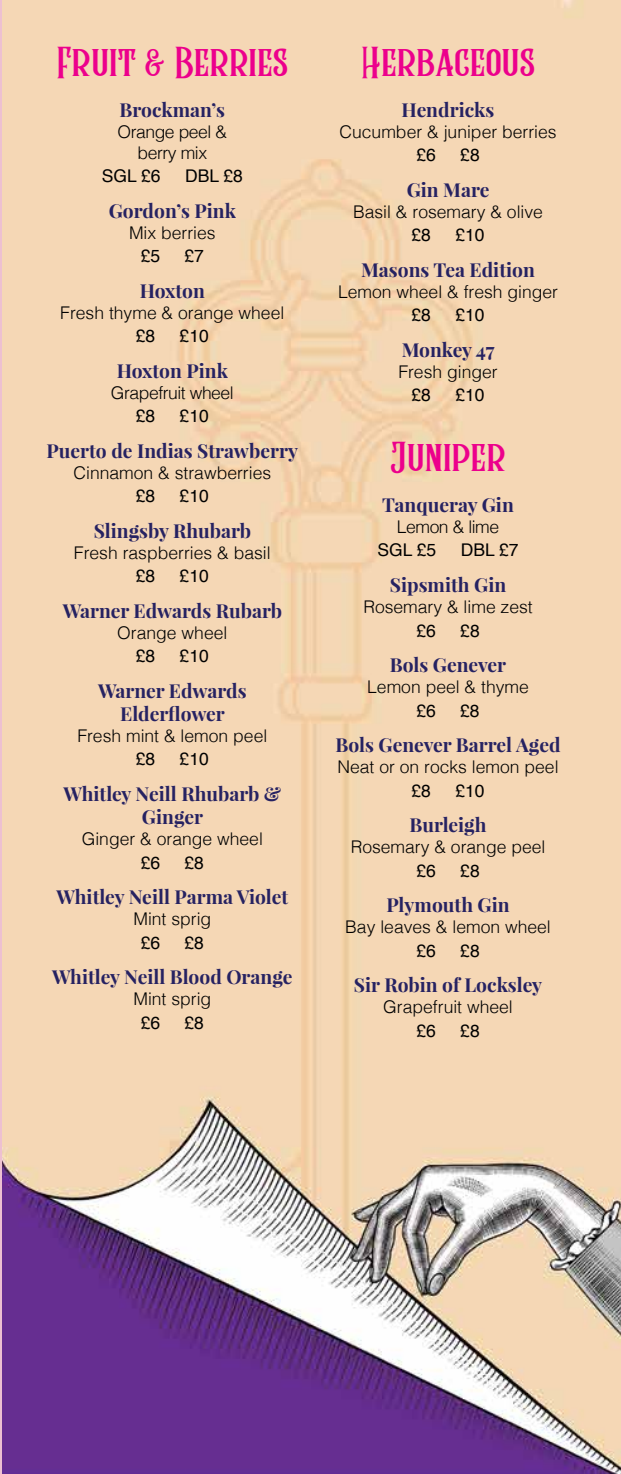
<style>
.page{position:relative;width:621px;height:1474px;background:#fff}
.page>*{position:absolute;margin:0;border:0;box-sizing:border-box;transform-origin:0 0}
.t1{font:42px "Rumble Brave";color:#ec008c}
.t2{font:700 19.25px/23.1px "Playfair Display";color:#262262;text-align:center}
.t3{font:300 17.5px "Helvetica";color:#000}
.t4{font:17.5px "Helvetica";color:#000}
.t5{font:300 17.5px/21px "Helvetica";letter-spacing:-.025em;color:#000;text-align:center}
</style>
<div class="page">
<img style="left:0;top:0;width:620px;height:1473px">
<h1 class="t1" style="left:57px;top:37px;width:233px">Fruit &amp; Berries</h1>
<p class="t2" style="left:119px;top:98px;width:107px">Brockman’s</p>
<p class="t5" style="left:117px;top:120px;width:111px">Orange peel &amp; berry mix</p>
<p class="t4" style="left:102px;top:162px;width:60px">SGL £6</p>
<p class="t4" style="left:185px;top:162px;width:59px">DBL £8</p>
<p class="t2" style="left:109px;top:199px;width:128px">Gordon’s Pink</p>
<p class="t3" style="left:129px;top:217px;width:88px">Mix berries</p>
<p class="t4" style="left:140px;top:242px;width:21px">£5</p>
<p class="t4" style="left:184px;top:242px;width:21px">£7</p>
<p class="t2" style="left:139px;top:279px;width:67px">Hoxton</p>
<p class="t3" style="left:60px;top:297px;width:225px">Fresh thyme &amp; orange wheel</p>
<p class="t4" style="left:136px;top:322px;width:21px">£8</p>
<p class="t4" style="left:179px;top:322px;width:31px">£10</p>
<p class="t2" style="left:117px;top:359px;width:113px">Hoxton Pink</p>
<p class="t5" style="left:111px;top:381px;width:124px">Grapefruit wheel</p>
<p class="t4" style="left:136px;top:402px;width:21px">£8</p>
<p class="t4" style="left:179px;top:402px;width:31px">£10</p>
<p class="t2" style="left:47px;top:439px;width:253px">Puerto de Indias Strawberry</p>
<p class="t3" style="left:73px;top:457px;width:199px">Cinnamon &amp; strawberries</p>
<p class="t4" style="left:136px;top:482px;width:21px">£8</p>
<p class="t4" style="left:179px;top:482px;width:31px">£10</p>
<p class="t2" style="left:94px;top:519px;width:159px">Slingsby Rhubarb</p>
<p class="t3" style="left:74px;top:537px;width:198px">Fresh raspberries &amp; basil</p>
<p class="t4" style="left:136px;top:562px;width:21px">£8</p>
<p class="t4" style="left:179px;top:562px;width:31px">£10</p>
<p class="t2" style="left:63px;top:599px;width:220px">Warner Edwards Rubarb</p>
<p class="t3" style="left:117px;top:617px;width:111px">Orange wheel</p>
<p class="t4" style="left:136px;top:642px;width:21px">£8</p>
<p class="t4" style="left:179px;top:642px;width:31px">£10</p>
<p class="t2" style="left:98px;top:679px;width:150px">Warner Edwards<br>Elderflower</p>
<p class="t3" style="left:77px;top:720px;width:191px">Fresh mint &amp; lemon peel</p>
<p class="t4" style="left:136px;top:745px;width:21px">£8</p>
<p class="t4" style="left:179px;top:745px;width:31px">£10</p>
<p class="t2" style="left:63px;top:782px;width:219px">Whitley Neill Rhubarb &amp;<br>Ginger</p>
<p class="t3" style="left:82px;top:824px;width:182px">Ginger &amp; orange wheel</p>
<p class="t4" style="left:140px;top:849px;width:21px">£6</p>
<p class="t4" style="left:184px;top:849px;width:21px">£8</p>
<p class="t2" style="left:57px;top:885px;width:233px">Whitley Neill Parma Violet</p>
<p class="t3" style="left:133px;top:904px;width:79px">Mint sprig</p>
<p class="t4" style="left:140px;top:928px;width:21px">£6</p>
<p class="t4" style="left:184px;top:928px;width:21px">£8</p>
<p class="t2" style="left:52px;top:965px;width:242px">Whitley Neill Blood Orange</p>
<p class="t3" style="left:133px;top:984px;width:79px">Mint sprig</p>
<p class="t4" style="left:140px;top:1008px;width:21px">£6</p>
<p class="t4" style="left:184px;top:1008px;width:21px">£8</p>
<h1 class="t1" style="left:361px;top:37px;width:175px">Herbaceous</h1>
<p class="t2" style="left:401px;top:98px;width:94px">Hendricks</p>
<p class="t3" style="left:339px;top:117px;width:218px">Cucumber &amp; juniper berries</p>
<p class="t4" style="left:416px;top:141px;width:21px">£6</p>
<p class="t4" style="left:460px;top:141px;width:21px">£8</p>
<p class="t2" style="left:406px;top:178px;width:84px">Gin Mare</p>
<p class="t3" style="left:353px;top:196px;width:191px">Basil &amp; rosemary &amp; olive</p>
<p class="t4" style="left:411px;top:221px;width:21px">£8</p>
<p class="t4" style="left:455px;top:221px;width:31px">£10</p>
<p class="t2" style="left:361px;top:258px;width:175px">Masons Tea Edition</p>
<p class="t3" style="left:338px;top:276px;width:221px">Lemon wheel &amp; fresh ginger</p>
<p class="t4" style="left:411px;top:301px;width:21px">£8</p>
<p class="t4" style="left:455px;top:301px;width:31px">£10</p>
<p class="t2" style="left:401px;top:338px;width:94px">Monkey 47</p>
<p class="t3" style="left:398px;top:356px;width:101px">Fresh ginger</p>
<p class="t4" style="left:411px;top:381px;width:21px">£8</p>
<p class="t4" style="left:455px;top:381px;width:31px">£10</p>
<h1 class="t1" style="left:390px;top:432px;width:117px">Juniper</h1>
<p class="t2" style="left:382px;top:493px;width:133px">Tanqueray Gin</p>
<p class="t5" style="left:396px;top:515px;width:104px">Lemon &amp; lime</p>
<p class="t4" style="left:377px;top:537px;width:60px">SGL £5</p>
<p class="t4" style="left:460px;top:537px;width:59px">DBL £7</p>
<p class="t2" style="left:389px;top:573px;width:118px">Sipsmith Gin</p>
<p class="t3" style="left:363px;top:592px;width:171px">Rosemary &amp; lime zest</p>
<p class="t4" style="left:416px;top:617px;width:21px">£6</p>
<p class="t4" style="left:460px;top:617px;width:21px">£8</p>
<p class="t2" style="left:389px;top:653px;width:118px">Bols Genever</p>
<p class="t3" style="left:367px;top:672px;width:163px">Lemon peel &amp; thyme</p>
<p class="t4" style="left:416px;top:697px;width:21px">£6</p>
<p class="t4" style="left:460px;top:697px;width:21px">£8</p>
<p class="t2" style="left:335px;top:733px;width:226px">Bols Genever Barrel Aged</p>
<p class="t3" style="left:337px;top:752px;width:222px">Neat or on rocks lemon peel</p>
<p class="t4" style="left:411px;top:777px;width:21px">£8</p>
<p class="t4" style="left:455px;top:777px;width:31px">£10</p>
<p class="t2" style="left:409px;top:813px;width:78px">Burleigh</p>
<p class="t3" style="left:350px;top:832px;width:196px">Rosemary &amp; orange peel</p>
<p class="t4" style="left:416px;top:857px;width:21px">£6</p>
<p class="t4" style="left:460px;top:857px;width:21px">£8</p>
<p class="t2" style="left:386px;top:893px;width:125px">Plymouth Gin</p>
<p class="t3" style="left:345px;top:912px;width:207px">Bay leaves &amp; lemon wheel</p>
<p class="t4" style="left:416px;top:936px;width:21px">£6</p>
<p class="t4" style="left:460px;top:936px;width:21px">£8</p>
<p class="t2" style="left:353px;top:973px;width:189px">Sir Robin of Locksley</p>
<p class="t3" style="left:383px;top:992px;width:131px">Grapefruit wheel</p>
<p class="t4" style="left:416px;top:1016px;width:21px">£6</p>
<p class="t4" style="left:460px;top:1016px;width:21px">£8</p>
</div>
